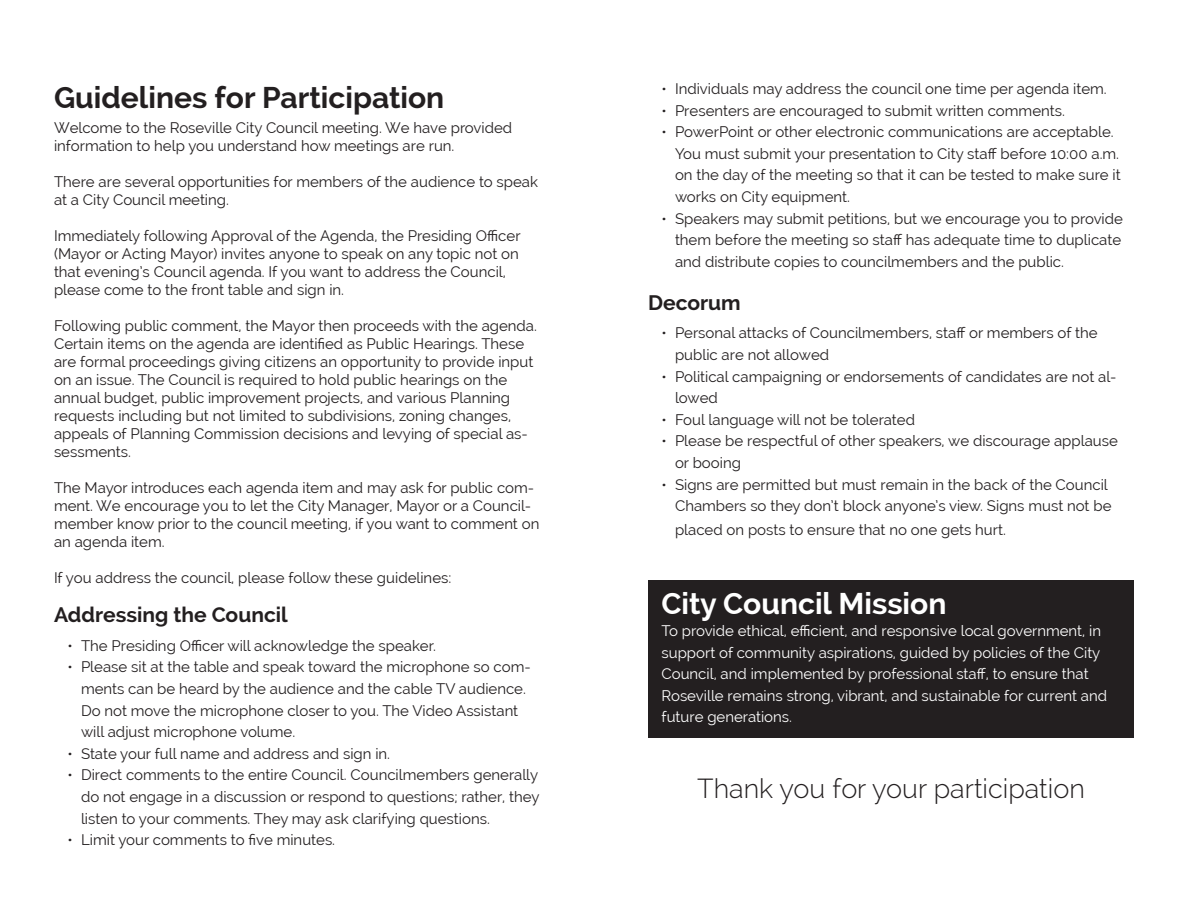
<style>
.page{position:relative;width:1188px;height:918px;background:#fff}
.page>*{position:absolute;margin:0;border:0;box-sizing:border-box;transform-origin:0 0}
.t1{font:700 30px "Raleway";color:#231f20}
.t2{font:700 30px "Raleway";color:#fff}
.t3{font:300 27px "Raleway";color:#231f20}
.t4{font:700 21px "Raleway";color:#231f20}
.t5{font:15px/18px "Raleway";color:#231f20}
.t6{font:15px/21.6px "Raleway";color:#fff}
.s1{font-size:15.15px}
</style>
<div class="page">
<div style="left:648px;top:580px;width:486px;height:158px;background:#231f20"></div>
<p class="t1" style="left:54px;top:80px;width:392px">Guidelines for Participation</p>
<p class="t5" style="left:54px;top:119px;width:460px">Welcome to the Roseville City Council meeting. We have provided information to help you understand how meetings are run.</p>
<p class="t5" style="left:54px;top:173px;width:486px">There are several opportunities for members of the audience to speak at a City Council meeting.</p>
<p class="t5" style="left:54px;top:227px;width:468px">Immediately following Approval of the Agenda, the Presiding Officer (Mayor or Acting Mayor) invites anyone to speak on any topic not on that evening’s Council agenda. If you want to address the Council, please come to the front table and sign in.</p>
<p class="t5" style="left:54px;top:317px;width:485px">Following public comment, the Mayor then proceeds with the agenda.<br>Certain items on the agenda are identified as Public Hearings. These are formal proceedings giving citizens an opportunity to provide input on an issue. The Council is required to hold public hearings on the annual budget, public improvement projects, and various Planning requests including but not limited to subdivisions, zoning changes, appeals of Planning Commission decisions and levying of special as&shy;sessments.</p>
<p class="t5" style="left:54px;top:479px;width:487px">The Mayor introduces each agenda item and may ask for public com&shy;ment. We encourage you to let the City Manager, Mayor or a Council&shy;member know prior to the council meeting, if you want to comment on an agenda item.</p>
<p class="t5" style="left:54px;top:569px;width:399px">If you address the council, please follow these guidelines:</p>
<p class="t4" style="left:54px;top:603px;width:235px">Addressing the Council</p>
<p class="t5" style="left:68px;top:637px;width:370px"><span class="s1">•</span> The Presiding Officer will acknowledge the speaker.</p>
<p class="t5" style="left:81px;top:656px;width:451px;line-height:21.6px;text-indent:-14px">• Please sit at the table and speak toward the microphone so com&shy;ments can be heard by the audience and the cable TV audience.<br>Do not move the microphone closer to you. The Video Assistant will adjust microphone volume.</p>
<p class="t5" style="left:68px;top:745px;width:324px">• State your full name and address and sign in.</p>
<p class="t5" style="left:81px;top:764px;width:460px;line-height:21.6px;text-align:justify;text-indent:-14px">• Direct comments to the entire Council. Councilmembers generally do not engage in a discussion or respond to questions; rather, they listen to your comments. They may ask clarifying questions.</p>
<p class="t5" style="left:68px;top:831px;width:269px">• Limit your comments to five minutes.</p>
<p class="t5" style="left:662px;top:80px;width:447px">• Individuals may address the council one time per agenda item.</p>
<p class="t5" style="left:662px;top:101px;width:405px">• Presenters are encouraged to submit written comments.</p>
<p class="t5" style="left:675px;top:121px;width:447px;line-height:21.6px;text-indent:-14px">• PowerPoint or other electronic communications are acceptable.<br>You must submit your presentation to City staff before 10:00 a.m. on the day of the meeting so that it can be tested to make sure it works on City equipment.</p>
<p class="t5" style="left:675px;top:208px;width:450px;line-height:21.6px;text-indent:-14px">• Speakers may submit petitions, but we encourage you to provide them before the meeting so staff has adequate time to duplicate and distribute copies to councilmembers and the public.</p>
<p class="t4" style="left:648px;top:291px;width:94px">Decorum</p>
<p class="t5" style="left:675px;top:322px;width:424px;line-height:21.6px;text-indent:-14px">• Personal attacks of Councilmembers, staff or members of the public are not allowed</p>
<p class="t5" style="left:675px;top:365px;width:443px;line-height:21.6px;text-indent:-14px">• Political campaigning or endorsements of candidates are not al&shy;lowed</p>
<p class="t5" style="left:662px;top:410px;width:255px">• Foul language will not be tolerated</p>
<p class="t5" style="left:675px;top:430px;width:444px;line-height:21.6px;text-indent:-14px">• Please be respectful of other speakers, we discourage applause or booing</p>
<p class="t5" style="left:662px;top:473px;width:452px;line-height:21.6px;text-align:right">• Signs are permitted but must remain in the back of the Council<br>Chambers so they don’t block anyone’s view. Signs must not be</p>
<p class="t5" style="left:675px;top:521px;width:332px">placed on posts to ensure that no one gets hurt.</p>
<p class="t2" style="left:662px;top:587px;width:286px">City Council Mission</p>
<p class="t6" style="left:662px;top:620px;width:447px">To provide ethical, efficient, and responsive local government, in support of community aspirations, guided by policies of the City Council, and implemented by professional staff, to ensure that Roseville remains strong, vibrant, and sustainable for current and future generations.</p>
<p class="t3" style="left:697px;top:773px;width:389px">Thank you for your participation</p>
</div>
